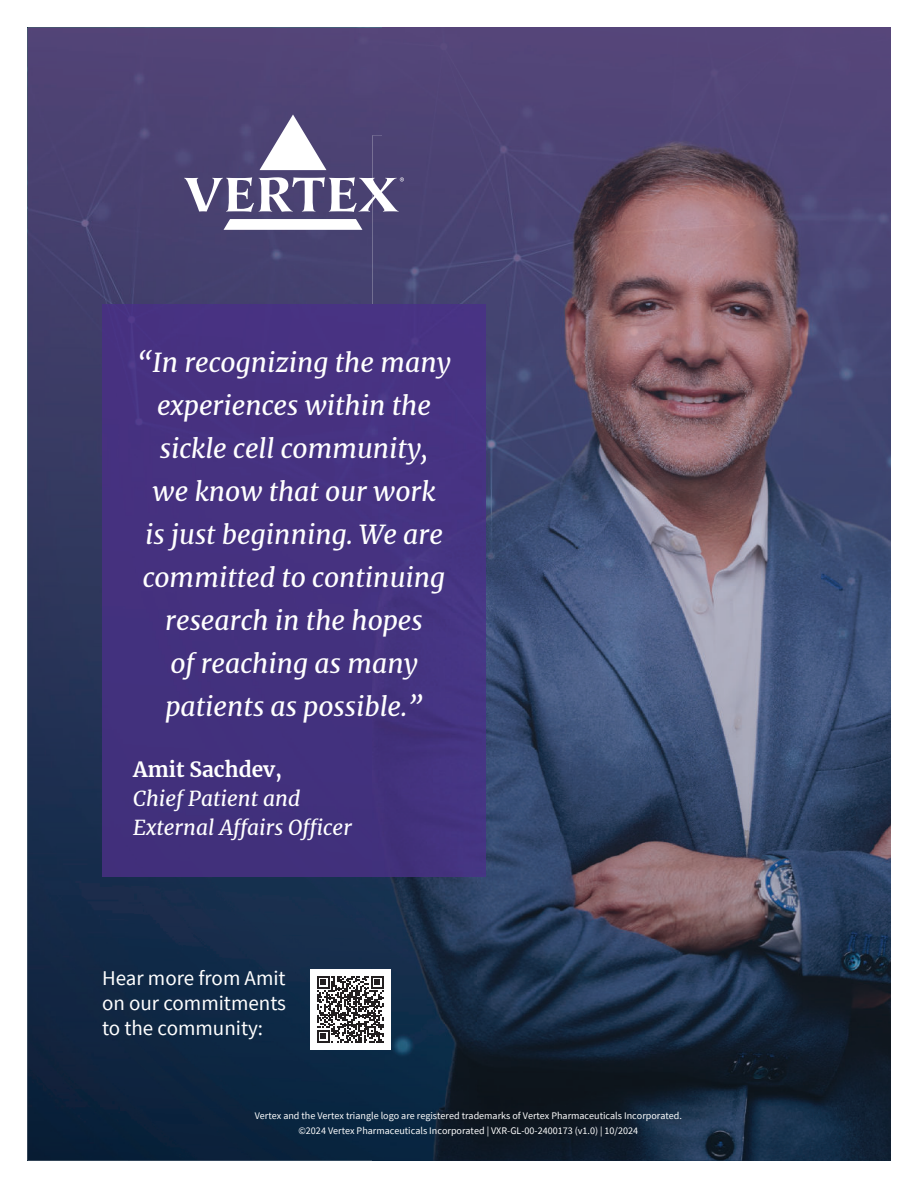
<style>
.page{position:relative;width:918px;height:1188px;background:#fff}
.page>*{position:absolute;margin:0;border:0;box-sizing:border-box;transform-origin:0 0}
.t1{font:italic 26.4px/43px "Merriweather";color:#fff;text-align:center}
.t2{font:21px/25.2px "Source Sans Pro";color:#fff;text-align:justify}
.t3{font:italic 20.85px/29.1px "Merriweather";color:#fff}
.t4{font:700 20.85px "Merriweather";color:#fff}
.t5{font:10.05px/14.9px "Source Sans Pro";color:#fff;text-align:center}
</style>
<div class="page">
<img style="left:28px;top:28px;width:355px;height:323px">
<div style="left:383px;top:28px;width:508px;height:107px;background:#524578"></div>
<img style="left:28px;top:351px;width:101px;height:809px">
<img style="left:129px;top:877px;width:244px;height:283px">
<img style="left:383px;top:1160px;width:508px;height:1px">
<img style="left:373px;top:135px;width:518px;height:215px">
<img style="left:486px;top:350px;width:353px;height:378px">
<img style="left:839px;top:350px;width:52px;height:810px">
<img style="left:477px;top:728px;width:363px;height:432px">
<img style="left:373px;top:877px;width:104px;height:283px">
<div style="left:102px;top:304px;width:384px;height:573px;background:#453180"></div>
<div style="left:310px;top:969px;width:81px;height:81px;background:#fff"></div>
<svg style="left:317px;top:976px;width:66px;height:67px"></svg>
<svg style="left:260px;top:114px;width:66px;height:56px"></svg>
<svg style="left:224px;top:219px;width:138px;height:11px"></svg>
<svg style="left:184px;top:177px;width:220px;height:35px"></svg>
<p class="t1" style="left:137px;top:343px;width:315px">“In recognizing the many experiences within the sickle cell community,<br>we know that our work<br>is just beginning. We are committed to continuing research in the hopes<br>of reaching as many patients as possible.”</p>
<p class="t4" style="left:133px;top:760px;width:150px">Amit Sachdev,</p>
<p class="t3" style="left:133px;top:785px;width:220px">Chief Patient and<br>External Affairs Officer</p>
<p class="t2" style="left:102px;top:967px;width:185px">Hear more from Amit on our commitments to the community:</p>
<p class="t5" style="left:255px;top:1109px;width:429px">Vertex and the Vertex triangle logo are registered trademarks of Vertex Pharmaceuticals Incorporated. ©2024 Vertex Pharmaceuticals Incorporated | VXR-GL-00-2400173 (v1.0) | 10/2024</p>
</div>
